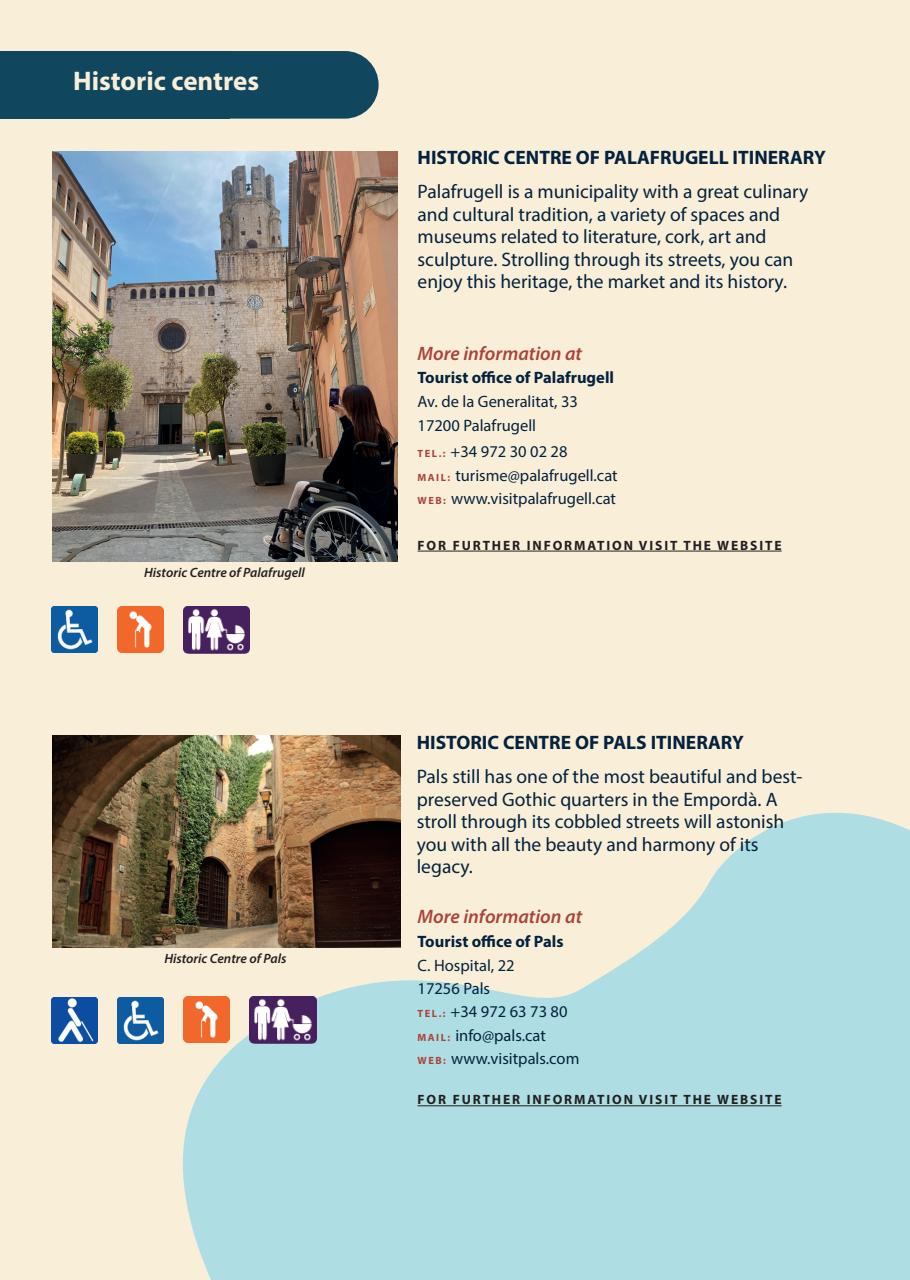
<style>
.page{position:relative;width:910px;height:1280px;background:#f9efd9}
.page>*{position:absolute;margin:0;border:0;box-sizing:border-box;transform-origin:0 0}
.t1{font:700 27px "Myriad Pro";color:#f9efd9}
.t2{font:19.5px/22.5px "Myriad Pro";color:#04223e}
.t3{font:700 19.5px "Myriad Pro";color:#04223e}
.t4{font:italic 600 19.5px "Myriad Pro";color:#aa443a}
.t5{font:16.5px/23.7px "Myriad Pro";color:#04223e}
.t6{font:700 16.5px "Myriad Pro";color:#04223e}
.t7{font:700 13.5px "Myriad Pro";letter-spacing:.14em;color:#231f20}
.t8{font:italic 600 13.5px "Myriad Pro";color:#231f20}
.s1{font-weight:700;font-size:10.5px;color:#aa443a}
</style>
<div class="page">
<svg style="left:144px;top:770px;width:766px;height:510px;fill:#aedee3"></svg>
<div style="left:230px;top:51px;width:149px;height:68px;background:#10465e"></div>
<img style="left:53px;top:151px;width:344px;height:410px">
<img style="left:184px;top:607px;width:66px;height:46px">
<img style="left:118px;top:607px;width:46px;height:46px">
<img style="left:51px;top:606px;width:47px;height:47px">
<div style="left:0;top:51px;width:230px;height:68px;background:#10465e"></div>
<img style="left:53px;top:735px;width:347px;height:212px">
<img style="left:51px;top:997px;width:46px;height:46px">
<img style="left:250px;top:997px;width:66px;height:46px">
<img style="left:184px;top:997px;width:46px;height:46px">
<img style="left:117px;top:997px;width:47px;height:46px">
<hr style="left:418px;top:551px;width:364px;height:1px;background:#231f20">
<hr style="left:418px;top:1105px;width:364px;height:1px;background:#231f20">
<h1 class="t1" style="left:73px;top:64px;width:188px">Historic centres</h1>
<p class="t8" style="left:144px;top:564px;width:162px">Historic Centre of Palafrugell</p>
<p class="t8" style="left:164px;top:949px;width:124px">Historic Centre of Pals</p>
<p class="t3" style="left:418px;top:145px;width:410px">HISTORIC CENTRE OF PALAFRUGELL ITINERARY</p>
<p class="t2" style="left:418px;top:180px;width:392px">Palafrugell is a municipality with a great culinary and cultural tradition, a variety of spaces and museums related to literature, cork, art and sculpture. Strolling through its streets, you can enjoy this heritage, the market and its history.</p>
<p class="t4" style="left:418px;top:341px;width:166px">More information at</p>
<p class="t6" style="left:418px;top:367px;width:198px">Tourist office of Palafrugell</p>
<p class="t5" style="left:418px;top:390px;width:162px">Av. de la Generalitat, 33<br>17200 Palafrugell</p>
<p class="t5" style="left:418px;top:439px;width:202px"><span class="s1">TEL.:</span> +34 972 30 02 28<br><span class="s1">MAIL:</span> turisme@palafrugell.cat<br><span class="s1">WEB:</span> www.visitpalafrugell.cat</p>
<p class="t7" style="left:418px;top:536px;width:366px">FOR FURTHER INFORMATION VISIT THE WEBSITE</p>
<p class="t3" style="left:417px;top:730px;width:329px">HISTORIC CENTRE OF PALS ITINERARY</p>
<p class="t2" style="left:417px;top:765px;width:387px">Pals still has one of the most beautiful and best&shy;preserved Gothic quarters in the Empordà. A stroll through its cobbled streets will astonish you with all the beauty and harmony of its legacy.</p>
<p class="t4" style="left:418px;top:904px;width:166px">More information at</p>
<p class="t6" style="left:418px;top:930px;width:148px">Tourist office of Pals</p>
<p class="t5" style="left:418px;top:953px;width:99px">C. Hospital, 22<br>17256 Pals</p>
<p class="t5" style="left:418px;top:999px;width:163px"><span class="s1">TEL.:</span> +34 972 63 73 80<br><span class="s1">MAIL:</span> info@pals.cat<br><span class="s1">WEB:</span> www.visitpals.com</p>
<p class="t7" style="left:418px;top:1091px;width:366px">FOR FURTHER INFORMATION VISIT THE WEBSITE</p>
</div>
